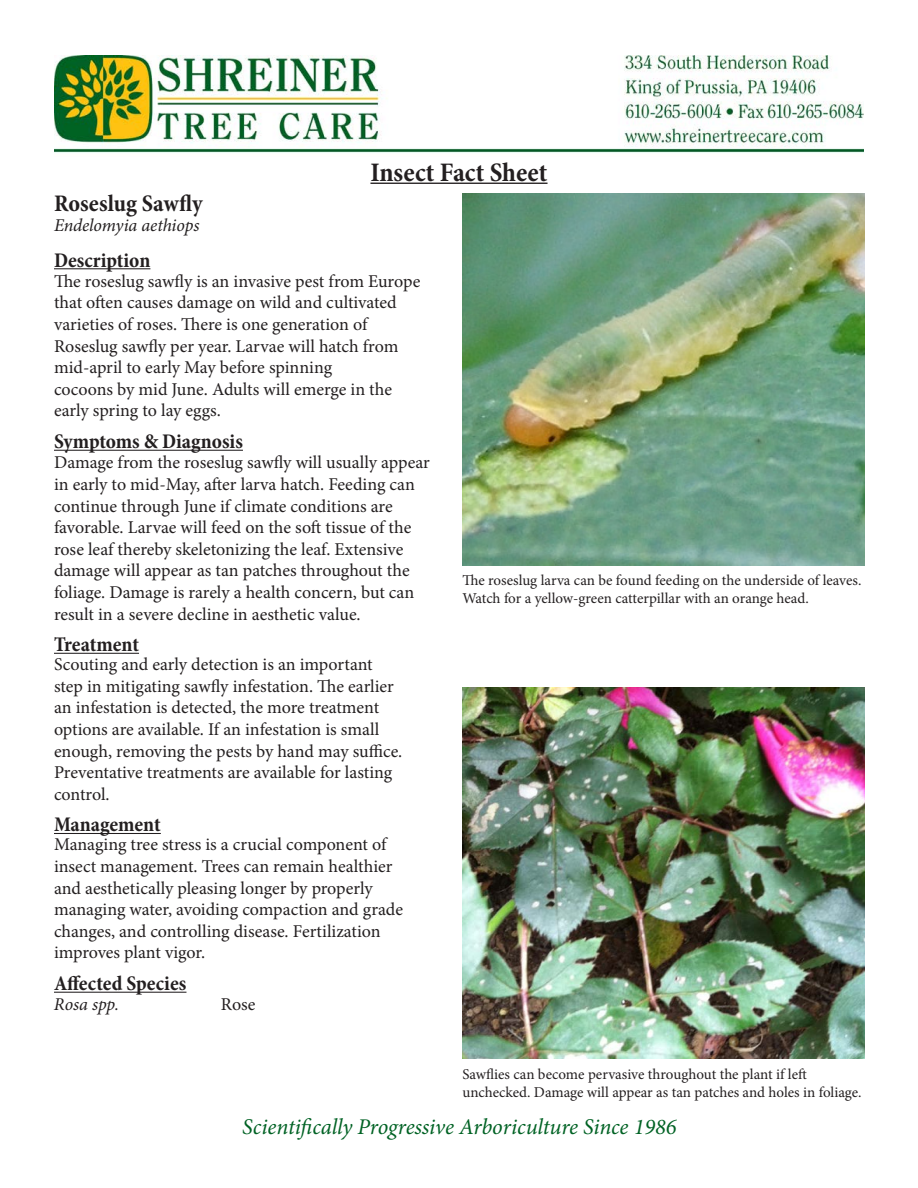
<style>
.page{position:relative;width:918px;height:1188px;background:#fff}
.page>*{position:absolute;margin:0;border:0;box-sizing:border-box;transform-origin:0 0}
.t1{font:700 condensed 27px "Minion Pro";color:#231f20}
.t2{font:700 condensed 24px "Minion Pro";color:#231f20}
.t3{font:italic 22.5px "Minion Pro";letter-spacing:-.01em;color:#006224}
.t4{font:700 condensed 21px "Minion Pro";color:#231f20}
.t5{font:18px/21.6px "Minion Pro";letter-spacing:-.005em;color:#231f20}
.t6{font:italic 18px "Minion Pro";letter-spacing:-.005em;color:#231f20}
.t7{font:15px/18px "Minion Pro";letter-spacing:-.005em;color:#231f20}
</style>
<div class="page">
<img style="left:54px;top:55px;width:810px;height:98px">
<img style="left:462px;top:194px;width:402px;height:371px">
<img style="left:462px;top:687px;width:402px;height:372px">
<hr style="left:54px;top:992px;width:132px;height:1px;background:#231f20">
<hr style="left:54px;top:653px;width:85px;height:1px;background:#231f20">
<hr style="left:54px;top:450px;width:189px;height:1px;background:#231f20">
<hr style="left:54px;top:268px;width:96px;height:1px;background:#231f20">
<hr style="left:370px;top:183px;width:178px;height:1px;background:#231f20">
<hr style="left:54px;top:833px;width:107px;height:1px;background:#231f20">
<p class="t2" style="left:54px;top:187px;width:150px">Roseslug Sawfly</p>
<p class="t6" style="left:54px;top:213px;width:147px">Endelomyia aethiops</p>
<p class="t1" style="left:370px;top:153px;width:179px">Insect Fact Sheet</p>
<p class="t4" style="left:54px;top:246px;width:98px">Description</p>
<p class="t5" style="left:54px;top:270px;width:368px">The roseslug sawfly is an invasive pest from Europe that often causes damage on wild and cultivated varieties of roses. There is one generation of Roseslug sawfly per year. Larvae will hatch from mid-april to early May before spinning</p>
<p class="t5" style="left:54px;top:378px;width:340px">cocoons by mid June. Adults will emerge in the early spring to lay eggs.</p>
<p class="t4" style="left:54px;top:427px;width:190px">Symptoms &amp; Diagnosis</p>
<p class="t5" style="left:54px;top:452px;width:377px">Damage from the roseslug sawfly will usually appear in early to mid-May, after larva hatch. Feeding can continue through June if climate conditions are favorable. Larvae will feed on the soft tissue of the rose leaf thereby skeletonizing the leaf. Extensive damage will appear as tan patches throughout the foliage. Damage is rarely a health concern, but can result in a severe decline in aesthetic value.</p>
<p class="t4" style="left:54px;top:630px;width:87px">Treatment</p>
<p class="t5" style="left:54px;top:654px;width:350px">Scouting and early detection is an important step in mitigating sawfly infestation. The earlier an infestation is detected, the more treatment options are available. If an infestation is small enough, removing the pests by hand may suffice.<br>Preventative treatments are available for lasting control.</p>
<p class="t4" style="left:54px;top:810px;width:108px">Management</p>
<p class="t5" style="left:54px;top:834px;width:334px">Managing tree stress is a crucial component of</p>
<p class="t5" style="left:54px;top:856px;width:340px">insect management. Trees can remain healthier</p>
<p class="t5" style="left:54px;top:877px;width:351px">and aesthetically pleasing longer by properly managing water, avoiding compaction and grade changes, and controlling disease. Fertilization improves plant vigor.</p>
<p class="t4" style="left:54px;top:969px;width:134px">Affected Species</p>
<p class="t6" style="left:54px;top:992px;width:66px">Rosa spp.</p>
<p class="t5" style="left:221px;top:994px;width:36px">Rose</p>
<p class="t7" style="left:462px;top:572px;width:400px">The roseslug larva can be found feeding on the underside of leaves.<br>Watch for a yellow-green catterpillar with an orange head.</p>
<p class="t7" style="left:462px;top:1065px;width:401px">Sawflies can become pervasive throughout the plant if left unchecked. Damage will appear as tan patches and holes in foliage.</p>
<p class="t3" style="left:242px;top:1111px;width:436px">Scientifically Progressive Arboriculture Since 1986</p>
</div>
